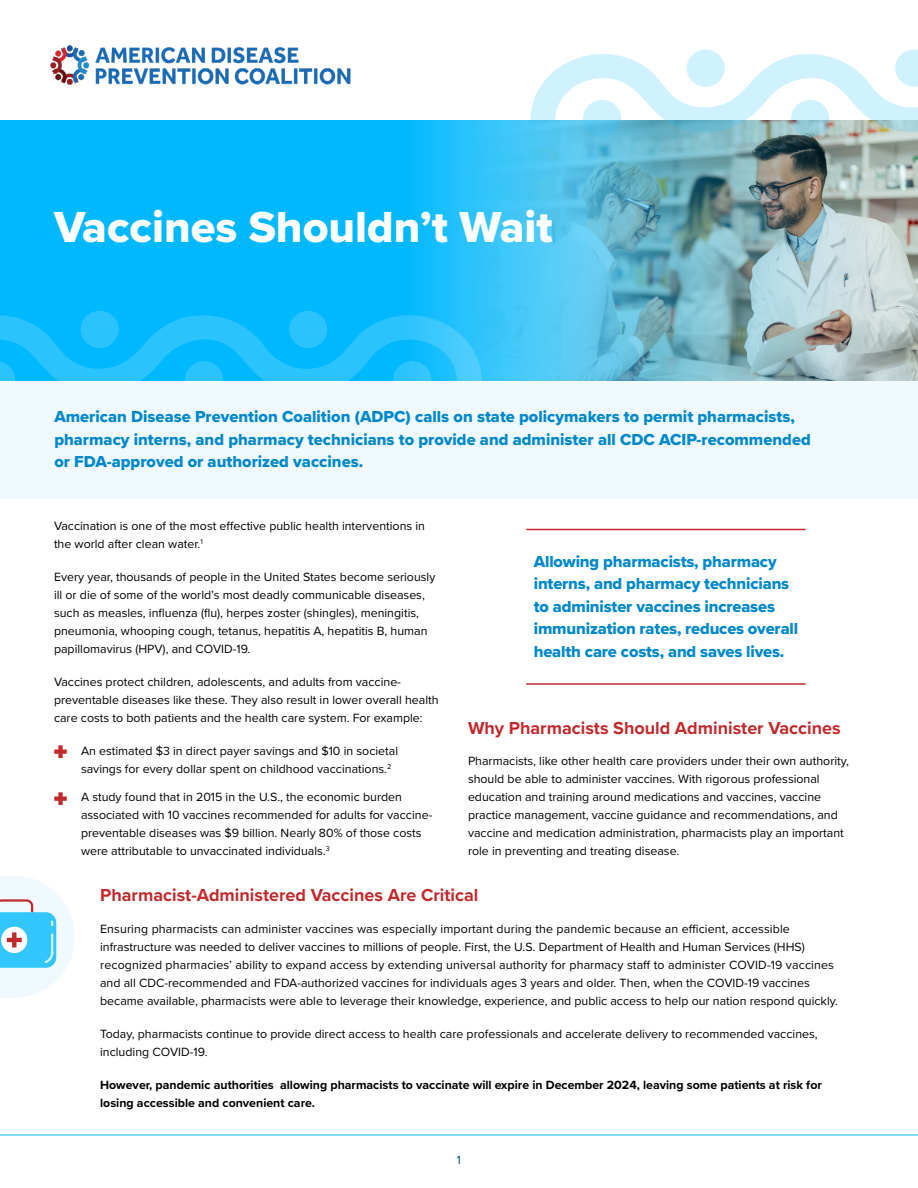
<style>
.page{position:relative;width:918px;height:1188px;background:#fff}
.page>*{position:absolute;margin:0;border:0;box-sizing:border-box;transform-origin:0 0}
.t1{font:45px "Proxima Nova Extrabld";color:#fff}
.t2{font:700 18px "Proxima Nova";color:#c02a2c}
.t3{font:16.5px/22.5px "Proxima Nova Extrabld";color:#0088ca}
.t4{font:12.3px/18px "Proxima Nova";color:#000}
.t5{font:700 12.3px/18px "Proxima Nova";color:#000}
.t6{font:12.3px "Proxima Nova";color:#034a6b}
.s1{color:#c02a2c}
</style>
<div class="page">
<img style="left:0;top:120px;width:918px;height:261px">
<svg style="left:0;top:297px;width:482px;height:84px;background:#12bcfc"></svg>
<svg style="left:0;top:361px;width:15px;height:37px"></svg>
<div style="left:185px;top:361px;width:38px;height:37px;background:#2bc3fd;border-radius:50%"></div>
<div style="left:393px;top:361px;width:38px;height:37px;background:#2fc4fd;border-radius:50%"></div>
<div style="left:289px;top:311px;width:38px;height:37px;background:#2bc3fd;border-radius:50%"></div>
<div style="left:81px;top:311px;width:38px;height:37px;background:#2bc3fd;border-radius:50%"></div>
<div style="left:1px;top:381px;width:917px;height:118px;background:#eff9fe"></div>
<img style="left:50px;top:45px;width:301px;height:40px">
<div style="left:583px;top:100px;width:38px;height:37px;background:#55c2e8;border-radius:50%"></div>
<svg style="left:791px;top:100px;width:38px;height:37px"></svg>
<svg style="left:530px;top:49px;width:388px;height:86px"></svg>
<div style="left:687px;top:49px;width:38px;height:38px;background:#d0f2fe;border-radius:50%"></div>
<hr style="left:526px;top:683px;width:280px;height:2px;background:#c02a2c">
<hr style="left:526px;top:529px;width:280px;height:1px;background:#c02a2c">
<svg style="left:0;top:876px;width:75px;height:122px"></svg>
<hr style="left:0;top:1135px;width:918px;height:1px;background:#00b8fd">
<h1 class="t1" style="left:54px;top:193px;width:500px">Vaccines Shouldn’t Wait</h1>
<p class="t3" style="left:54px;top:405px;width:758px">American Disease Prevention Coalition (ADPC) calls on state policymakers to permit pharmacists, pharmacy interns, and pharmacy technicians to provide and administer all CDC ACIP-recommended or FDA-approved or authorized vaccines.</p>
<p class="t4" style="left:54px;top:516px;width:373px">Vaccination is one of the most effective public health interventions in the world after clean water.<sup>1</sup></p>
<p class="t4" style="left:54px;top:567px;width:383px">Every year, thousands of people in the United States become seriously ill or die of some of the world’s most deadly communicable diseases, such as measles, influenza (flu), herpes zoster (shingles), meningitis, pneumonia, whooping cough, tetanus, hepatitis A, hepatitis B, human papillomavirus (HPV), and COVID-19.</p>
<p class="t4" style="left:54px;top:672px;width:386px">Vaccines protect children, adolescents, and adults from vaccine&shy;preventable diseases like these. They also result in lower overall health care costs to both patients and the health care system. For example:</p>
<p class="t4" style="left:81px;top:741px;width:319px;text-indent:-27px"><span class="s1">✚</span> An estimated $3 in direct payer savings and $10 in societal savings for every dollar spent on childhood vaccinations.<sup>2</sup></p>
<p class="t4" style="left:81px;top:787px;width:353px;text-indent:-27px"><span class="s1">✚</span> A study found that in 2015 in the U.S., the economic burden associated with 10 vaccines recommended for adults for vaccine&shy;preventable diseases was $9 billion. Nearly 80% of those costs were attributable to unvaccinated individuals.<sup>3</sup></p>
<h3 class="t3" style="left:534px;top:550px;width:266px">Allowing pharmacists, pharmacy interns, and pharmacy technicians to administer vaccines increases immunization rates, reduces overall health care costs, and saves lives.</h3>
<h2 class="t2" style="left:468px;top:714px;width:374px">Why Pharmacists Should Administer Vaccines</h2>
<p class="t4" style="left:468px;top:751px;width:383px">Pharmacists, like other health care providers under their own authority, should be able to administer vaccines. With rigorous professional education and training around medications and vaccines, vaccine practice management, vaccine guidance and recommendations, and vaccine and medication administration, pharmacists play an important role in preventing and treating disease.</p>
<h2 class="t2" style="left:100px;top:882px;width:380px">Pharmacist-Administered Vaccines Are Critical</h2>
<p class="t4" style="left:100px;top:919px;width:739px">Ensuring pharmacists can administer vaccines was especially important during the pandemic because an efficient, accessible infrastructure was needed to deliver vaccines to millions of people. First, the U.S. Department of Health and Human Services (HHS) recognized pharmacies’ ability to expand access by extending universal authority for pharmacy staff to administer COVID-19 vaccines and all CDC-recommended and FDA-authorized vaccines for individuals ages 3 years and older. Then, when the COVID-19 vaccines became available, pharmacists were able to leverage their knowledge, experience, and public access to help our nation respond quickly.</p>
<p class="t4" style="left:100px;top:1024px;width:719px">Today, pharmacists continue to provide direct access to health care professionals and accelerate delivery to recommended vaccines, including COVID-19.</p>
<p class="t5" style="left:100px;top:1075px;width:723px">However, pandemic authorities allowing pharmacists to vaccinate will expire in December 2024, leaving some patients at risk for losing accessible and convenient care.</p>
<p class="t6" style="left:457px;top:1150px;width:6px">1</p>
</div>
